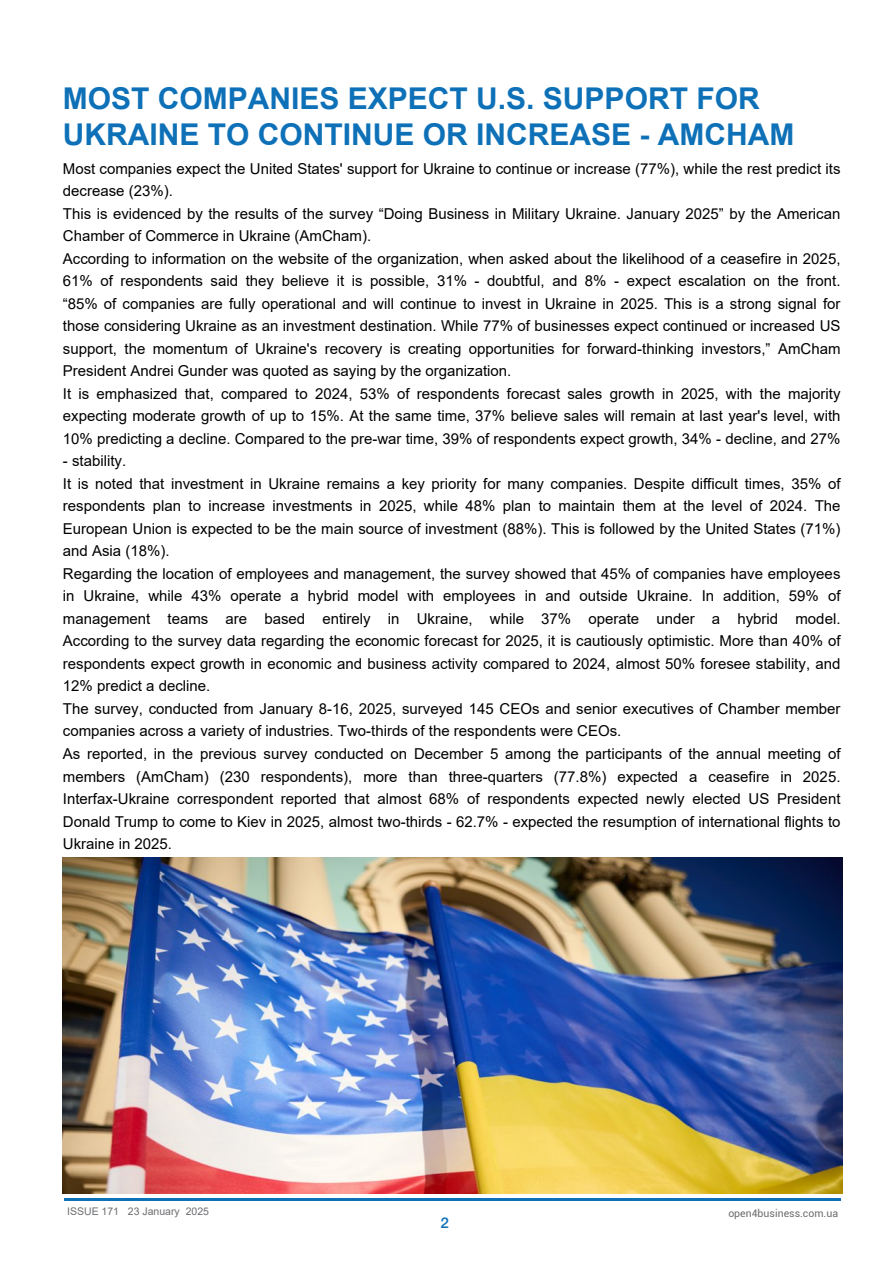
<style>
.page{position:relative;width:893px;height:1263px;background:#fff}
.page>*{position:absolute;margin:0;border:0;box-sizing:border-box;transform-origin:0 0}
.t1{font:700 30px/36px "Arial";color:#0e71b8}
.t2{font:15px/22.5px "Arial";color:#000}
.t3{font:500 15px "Helvetica Neue Cyr";color:#0e71b8}
.t4{font:10.5px "Arial";color:#6c6d70}
.t5{font:10.5px "Roboto";color:#6c6d70}
.s1{font-style:inherit}
</style>
<div class="page">
<hr style="left:64px;top:1198px;width:776px;height:3px;background:#0e71b8">
<img style="left:63px;top:857px;width:779px;height:336px">
<h1 class="t1" style="left:63px;top:81px;width:733px">MOST COMPANIES EXPECT U.S. SUPPORT FOR<br>UKRAINE TO CONTINUE OR INCREASE - AMCHAM</h1>
<p class="t2" style="left:63px;top:157px;width:779px">Most companies expect the United States' support for Ukraine to continue or increase (77%), while the rest predict its decrease (23%).<br>This is evidenced by the results of the survey “Doing Business in Military Ukraine. January 2025” by the American Chamber of Commerce in Ukraine (AmCham).<br>According to information on the website of the organization, when asked about the likelihood of a ceasefire in 2025, 61% of respondents said they believe it is possible, 31% - doubtful, and 8% - expect escalation on the front. “85% of companies are fully operational and will continue to invest in Ukraine in 2025. This is a strong signal for those considering Ukraine as an investment destination. While 77% of businesses expect continued or increased US support, the momentum of Ukraine's recovery is creating opportunities for forward-thinking investors,” AmCham President Andrei Gunder was quoted as saying by the organization.<br>It is emphasized that, compared to 2024, 53% of respondents forecast sales growth in 2025, with the majority expecting moderate growth of up to 15%. At the same time, 37% believe sales will remain at last year's level, with 10% predicting a decline. Compared to the pre-war time, 39% of respondents expect growth, 34% - decline, and 27%</p>
<p class="t2" style="left:63px;top:450px;width:779px">- stability.<br>It is noted that investment in Ukraine remains a key priority for many companies. Despite difficult times, 35% of respondents plan to increase investments in 2025, while 48% plan to maintain them at the level of 2024. The European Union is expected to be the main source of investment (88%). This is followed by the United States (71%) and Asia (18%).<br>Regarding the location of employees and management, the survey showed that 45% of companies have employees in Ukraine, while 43% operate a hybrid model with employees in and outside Ukraine. In addition, 59% of management teams are based entirely in Ukraine, while 37% operate under a hybrid model.<br>According to the survey data regarding the economic forecast for 2025, it is cautiously optimistic. More than 40% of respondents expect growth in economic and business activity compared to 2024, almost 50% foresee stability, and 12% predict a decline.<br>The survey, conducted from January 8-16, 2025, surveyed 145 CEOs and senior executives of Chamber member companies across a variety of industries. Two-thirds of the respondents were CEOs.<br>As reported, in the previous survey conducted on December 5 among the participants of the annual meeting of members (AmCham) (230 respondents), more than three-quarters (77.8%) expected a ceasefire in 2025.<br>Interfax-Ukraine correspondent reported that almost 68% of respondents expected newly elected US President Donald Trump to come to Kiev in 2025, almost two-thirds - 62.7% - expected the resumption of international flights to Ukraine in 2025.</p>
<p class="t4" style="left:67px;top:1204px;width:143px">ISSUE 17<span class="s1">1 23</span> January 2025</p>
<p class="t5" style="left:728px;top:1206px;width:111px">open4business.com.ua</p>
<p class="t3" style="left:441px;top:1215px;width:10px">2</p>
</div>
